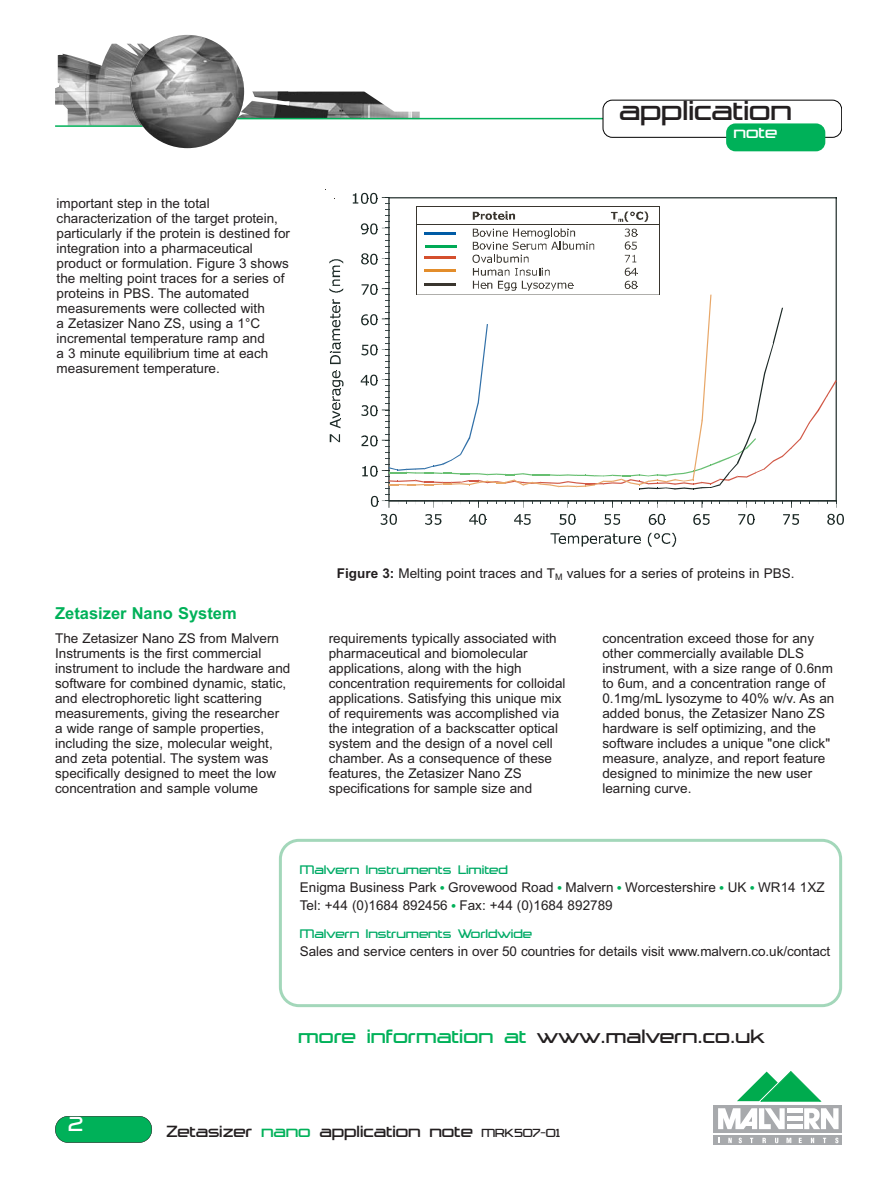
<style>
.page{position:relative;width:893px;height:1187px;background:#fff}
.page>*{position:absolute;margin:0;border:0;box-sizing:border-box;transform-origin:0 0}
.t1{font:300 30.15px "Trade Marker";color:#231f20}
.t2{font:300 22.35px "Trade Marker";color:#fff}
.t3{font:300 21px "Trade Marker";letter-spacing:.01em;color:#00b159}
.t4{font:300 17.7px "Trade Marker";color:#231f20}
.t5{font:300 17.7px "Trade Marker";color:#fff}
.t6{font:700 16.5px "Arial";color:#00b159}
.t7{font:13.5px/15px "Arial";color:#231f20}
.t8{font:300 13.5px "Trade Marker";color:#00ab66}
.s1{font-weight:700}
.s2{color:#231f20}
.s3{color:#00b159}
.s4{font-size:12.75px}
</style>
<div class="page">
<div style="left:55px;top:1116px;width:97px;height:26px;background:#00b159;border-radius:13px"></div>
<div style="left:55px;top:1116px;width:97px;height:26px;border:1px solid #231f20;border-radius:13px"></div>
<svg style="left:380px;top:514px;width:17px;height:11px"></svg>
<svg style="left:425px;top:514px;width:16px;height:11px"></svg>
<svg style="left:469px;top:514px;width:17px;height:11px"></svg>
<svg style="left:514px;top:514px;width:16px;height:11px"></svg>
<svg style="left:559px;top:514px;width:16px;height:11px"></svg>
<svg style="left:604px;top:514px;width:16px;height:11px"></svg>
<svg style="left:648px;top:514px;width:17px;height:11px"></svg>
<svg style="left:693px;top:514px;width:16px;height:11px"></svg>
<svg style="left:738px;top:514px;width:16px;height:11px"></svg>
<svg style="left:783px;top:514px;width:16px;height:11px"></svg>
<svg style="left:827px;top:514px;width:17px;height:11px"></svg>
<svg style="left:550px;top:533px;width:90px;height:13px"></svg>
<svg style="left:648px;top:533px;width:28px;height:14px"></svg>
<svg style="left:330px;top:434px;width:10px;height:8px"></svg>
<svg style="left:330px;top:371px;width:13px;height:57px"></svg>
<svg style="left:330px;top:299px;width:10px;height:65px"></svg>
<svg style="left:329px;top:259px;width:14px;height:34px"></svg>
<svg style="left:353px;top:193px;width:484px;height:315px"></svg>
<hr style="left:425px;top:233px;width:31px;height:2px;background:#005ba5">
<hr style="left:425px;top:245px;width:31px;height:2px;background:#00aa56">
<hr style="left:425px;top:256px;width:31px;height:2px;background:#d44f2d">
<hr style="left:425px;top:269px;width:31px;height:3px;background:#e38d2b">
<hr style="left:425px;top:283px;width:31px;height:2px;background:#39352e">
<hr style="left:416px;top:207px;width:243px;height:1px;background:#39352e">
<hr style="left:659px;top:207px;width:1px;height:88px;background:#39352e">
<hr style="left:416px;top:294px;width:243px;height:1px;background:#39352e">
<hr style="left:416px;top:207px;width:1px;height:88px;background:#39352e">
<hr style="left:417px;top:225px;width:243px;height:1px;background:#39352e">
<img style="left:57px;top:44px;width:74px;height:35px">
<svg style="left:55px;top:79px;width:580px;height:48px"></svg>
<div style="left:603px;top:100px;width:238px;height:37px;background:#fff;border-radius:9px"></div>
<div style="left:602px;top:100px;width:240px;height:38px;border:1px solid #000;border-radius:9px"></div>
<div style="left:726px;top:123px;width:99px;height:28px;background:#00b159;border-radius:9px"></div>
<img style="left:131px;top:35px;width:113px;height:113px">
<div style="left:714px;top:1135px;width:128px;height:10px;background:#a7a9ac"></div>
<svg style="left:714px;top:1105px;width:128px;height:27px"></svg>
<svg style="left:737px;top:1071px;width:84px;height:30px"></svg>
<svg style="left:718px;top:1108px;width:66px;height:21px"></svg>
<hr style="left:786px;top:1108px;width:16px;height:4px;background:#fff">
<hr style="left:786px;top:1116px;width:16px;height:4px;background:#fff">
<div style="left:786px;top:1124px;width:16px;height:5px;background:#fff"></div>
<svg style="left:804px;top:1108px;width:34px;height:21px"></svg>
<svg style="left:728px;top:1137px;width:3px;height:6px"></svg>
<svg style="left:738px;top:1137px;width:4px;height:6px"></svg>
<svg style="left:750px;top:1137px;width:3px;height:6px"></svg>
<svg style="left:762px;top:1137px;width:4px;height:6px"></svg>
<svg style="left:775px;top:1137px;width:3px;height:6px"></svg>
<svg style="left:786px;top:1137px;width:5px;height:6px"></svg>
<svg style="left:798px;top:1137px;width:3px;height:6px"></svg>
<svg style="left:810px;top:1137px;width:4px;height:6px"></svg>
<svg style="left:823px;top:1137px;width:3px;height:6px"></svg>
<svg style="left:835px;top:1137px;width:3px;height:6px"></svg>
<svg style="left:279px;top:838px;width:563px;height:169px"></svg>
<div style="left:298px;top:861px;width:538px;height:124px;background:#fff"></div>
<h1 class="t1" style="left:619px;top:101px;width:174px">application</h1>
<p class="t7" style="left:57px;top:197px;width:235px">important step in the total characterization of the target protein, particularly if the protein is destined for integration into a pharmaceutical product or formulation. Figure 3 shows the melting point traces for a series of proteins in PBS. The automated measurements were collected with<br>a Zetasizer Nano ZS, using a 1°C incremental temperature ramp and<br>a 3 minute equilibrium time at each measurement temperature.</p>
<h3 class="t5" style="left:733px;top:126px;width:45px">note</h3>
<p class="t7" style="left:337px;top:566px;width:459px"><span class="s1">Figure 3:</span> Melting point traces and T<sub>M</sub> values for a series of proteins in PBS.</p>
<p class="t6" style="left:55px;top:607px;width:183px">Zetasizer Nano System</p>
<p class="t7" style="left:55px;top:631px;width:237px">The Zetasizer Nano ZS from Malvern Instruments is the first commercial instrument to include the hardware and software for combined dynamic, static, and electrophoretic light scattering measurements, giving the researcher<br>a wide range of sample properties, including the size, molecular weight, and zeta potential. The system was specifically designed to meet the low concentration and sample volume</p>
<p class="t7" style="left:329px;top:631px;width:238px">requirements typically associated with pharmaceutical and biomolecular applications, along with the high concentration requirements for colloidal applications. Satisfying this unique mix of requirements was accomplished via the integration of a backscatter optical system and the design of a novel cell chamber. As a consequence of these features, the Zetasizer Nano ZS specifications for sample size and</p>
<p class="t7" style="left:602px;top:631px;width:233px">concentration exceed those for any other commercially available DLS instrument, with a size range of 0.6nm to 6um, and a concentration range of 0.1mg/mL lysozyme to 40% w/v. As an added bonus, the Zetasizer Nano ZS hardware is self optimizing, and the software includes a unique "one click" measure, analyze, and report feature designed to minimize the new user learning curve.</p>
<p class="t8" style="left:300px;top:865px;width:209px">Malvern Instruments Limited</p>
<p class="t7" style="left:300px;top:879px;width:526px;line-height:18px">Enigma Business Park Grovewood Road Malvern Worcestershire UK WR14 1XZ<br>Tel: +44 (0)1684 892456 Fax: +44 (0)1684 892789</p>
<p class="t8" style="left:300px;top:929px;width:234px">Malvern Instruments Worldwide</p>
<p class="t7" style="left:300px;top:945px;width:532px">Sales and service centers in over 50 countries for details visit www.malvern.co.uk/contact</p>
<h2 class="t2" style="left:68px;top:1116px;width:16px">2</h2>
<h3 class="t3" style="left:298px;top:1029px;width:468px">more information at <span class="s2">www.malvern.co.uk</span></h3>
<h3 class="t4" style="left:166px;top:1125px;width:395px">Zetasizer <span class="s3">nano</span> application note <span class="s4">MRK507-01</span></h3>
</div>
